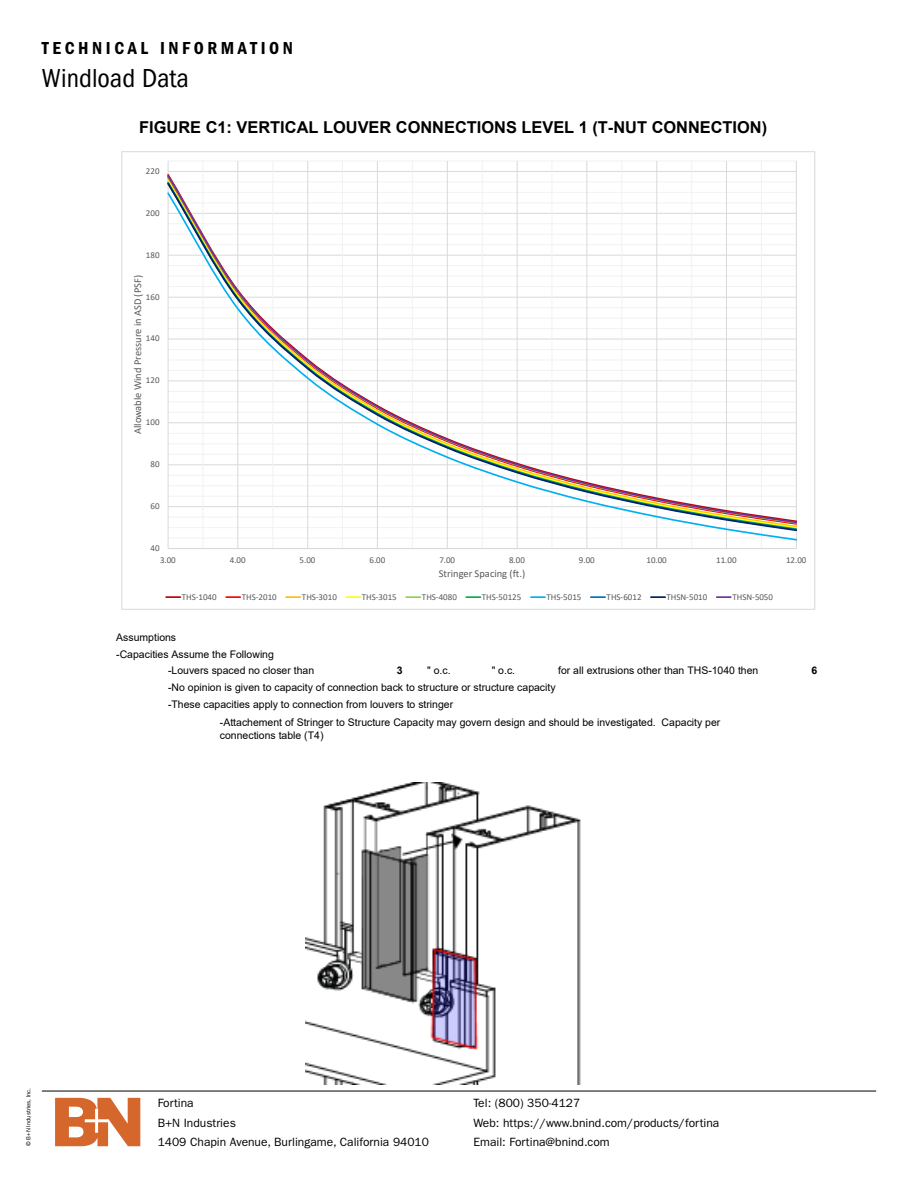
<style>
.page{position:relative;width:918px;height:1188px;background:#fff}
.page>*{position:absolute;margin:0;border:0;box-sizing:border-box;transform-origin:0 0}
.t1{font:condensed 27px "ITC Franklin Gothic Std";color:#000}
.t2{font:18px "ITC Franklin Gothic Std Dm Cd";letter-spacing:.2em;color:#000}
.t3{font:700 16.35px "Arial";color:#000}
.t4{font:12px/19.5px "ITC Franklin Gothic Std";color:#000}
.t5{font:10.5px/16.6px "Arial";color:#000}
.t6{font:10.5px "Calibri";letter-spacing:-.005em;color:#595959}
.t7{font:700 10.5px "Arial";color:#000}
.t8{font:9px "Calibri";color:#595959}
.t9{font:6px "ITC Franklin Gothic Std";color:#000}
</style>
<div class="page">
<hr style="left:42px;top:1091px;width:834px;height:1px;background:#000">
<svg style="left:55px;top:1098px;width:85px;height:48px"></svg>
<hr style="left:168px;top:161px;width:628px;height:1px;background:#f2f2f2">
<hr style="left:168px;top:171px;width:628px;height:1px;background:#d9d9d9">
<hr style="left:203px;top:161px;width:1px;height:388px;background:#f2f2f2">
<hr style="left:272px;top:161px;width:1px;height:388px;background:#f2f2f2">
<hr style="left:342px;top:161px;width:1px;height:388px;background:#f2f2f2">
<hr style="left:412px;top:161px;width:1px;height:388px;background:#f2f2f2">
<hr style="left:482px;top:161px;width:1px;height:388px;background:#f2f2f2">
<hr style="left:552px;top:161px;width:1px;height:388px;background:#f2f2f2">
<hr style="left:622px;top:161px;width:1px;height:388px;background:#f2f2f2">
<hr style="left:691px;top:161px;width:1px;height:388px;background:#f2f2f2">
<hr style="left:761px;top:161px;width:1px;height:388px;background:#f2f2f2">
<hr style="left:168px;top:161px;width:1px;height:388px;background:#d9d9d9">
<hr style="left:238px;top:161px;width:1px;height:388px;background:#d9d9d9">
<hr style="left:307px;top:161px;width:1px;height:388px;background:#d9d9d9">
<hr style="left:377px;top:161px;width:1px;height:388px;background:#d9d9d9">
<hr style="left:447px;top:161px;width:1px;height:388px;background:#d9d9d9">
<hr style="left:517px;top:161px;width:1px;height:388px;background:#d9d9d9">
<hr style="left:587px;top:161px;width:1px;height:388px;background:#d9d9d9">
<hr style="left:656px;top:161px;width:1px;height:388px;background:#d9d9d9">
<hr style="left:726px;top:161px;width:1px;height:388px;background:#d9d9d9">
<hr style="left:796px;top:161px;width:1px;height:388px;background:#d9d9d9">
<hr style="left:168px;top:548px;width:628px;height:1px;background:#d9d9d9">
<svg style="left:168px;top:524px;width:629px;height:8px"></svg>
<svg style="left:168px;top:174px;width:629px;height:350px"></svg>
<svg style="left:166px;top:596px;width:14px;height:2px"></svg>
<svg style="left:226px;top:596px;width:14px;height:2px"></svg>
<svg style="left:286px;top:596px;width:14px;height:2px"></svg>
<svg style="left:346px;top:596px;width:15px;height:2px"></svg>
<svg style="left:406px;top:596px;width:14px;height:2px"></svg>
<svg style="left:466px;top:596px;width:15px;height:2px"></svg>
<svg style="left:531px;top:596px;width:14px;height:2px"></svg>
<svg style="left:591px;top:596px;width:14px;height:2px"></svg>
<svg style="left:651px;top:596px;width:14px;height:2px"></svg>
<svg style="left:717px;top:596px;width:14px;height:2px"></svg>
<img style="left:306px;top:783px;width:275px;height:302px">
<h2 class="t2" style="left:42px;top:38px;width:253px">TECHNICAL INFORMATION</h2>
<h1 class="t1" style="left:42px;top:62px;width:149px">Windload Data</h1>
<h3 class="t3" style="left:139px;top:116px;width:630px">FIGURE C1: VERTICAL LOUVER CONNECTIONS LEVEL 1 (T-NUT CONNECTION)</h3>
<p class="t8" style="left:146px;top:165px;width:15px">220</p>
<p class="t8" style="left:146px;top:206px;width:15px">200</p>
<p class="t8" style="left:146px;top:248px;width:15px">180</p>
<p class="t6" style="left:130px;top:434px;width:160px;rotate:-90deg">Allowable Wind Pressure in ASD (PSF)</p>
<p class="t8" style="left:146px;top:290px;width:15px">160</p>
<p class="t8" style="left:146px;top:332px;width:15px">140</p>
<p class="t8" style="left:146px;top:374px;width:15px">120</p>
<p class="t8" style="left:146px;top:416px;width:15px">100</p>
<p class="t8" style="left:151px;top:458px;width:11px">80</p>
<p class="t8" style="left:151px;top:500px;width:11px">60</p>
<p class="t8" style="left:151px;top:542px;width:11px">40</p>
<p class="t8" style="left:160px;top:553px;width:17px">3.00</p>
<p class="t8" style="left:230px;top:553px;width:17px">4.00</p>
<p class="t8" style="left:300px;top:553px;width:17px">5.00</p>
<p class="t8" style="left:369px;top:553px;width:17px">6.00</p>
<p class="t8" style="left:439px;top:553px;width:17px">7.00</p>
<p class="t8" style="left:509px;top:553px;width:17px">8.00</p>
<p class="t8" style="left:579px;top:553px;width:17px">9.00</p>
<p class="t8" style="left:646px;top:553px;width:22px">10.00</p>
<p class="t8" style="left:716px;top:553px;width:22px">11.00</p>
<p class="t8" style="left:786px;top:553px;width:22px">12.00</p>
<p class="t6" style="left:439px;top:567px;width:88px">Stringer Spacing (ft.)</p>
<p class="t8" style="left:182px;top:590px;width:36px">THS-1040</p>
<p class="t8" style="left:242px;top:590px;width:36px">THS-2010</p>
<p class="t8" style="left:302px;top:590px;width:36px">THS-3010</p>
<p class="t8" style="left:362px;top:590px;width:36px">THS-3015</p>
<p class="t8" style="left:422px;top:590px;width:36px">THS-4080</p>
<p class="t8" style="left:482px;top:590px;width:41px">THS-50125</p>
<p class="t8" style="left:547px;top:590px;width:36px">THS-5015</p>
<p class="t8" style="left:607px;top:590px;width:36px">THS-6012</p>
<p class="t8" style="left:667px;top:590px;width:42px">THSN-5010</p>
<p class="t8" style="left:732px;top:590px;width:42px">THSN-5050</p>
<p class="t5" style="left:116px;top:629px;width:61px">Assumptions</p>
<p class="t5" style="left:116px;top:646px;width:159px">-Capacities Assume the Following</p>
<p class="t5" style="left:168px;top:662px;width:148px">-Louvers spaced no closer than</p>
<p class="t7" style="left:397px;top:663px;width:7px">3</p>
<p class="t5" style="left:427px;top:662px;width:25px">" o.c.</p>
<p class="t5" style="left:492px;top:662px;width:25px">" o.c.</p>
<p class="t7" style="left:811px;top:663px;width:7px">6</p>
<p class="t5" style="left:168px;top:679px;width:389px">-No opinion is given to capacity of connection back to structure or structure capacity -These capacities apply to connection from louvers to stringer</p>
<p class="t5" style="left:558px;top:662px;width:202px">for all extrusions other than THS-1040 then</p>
<p class="t5" style="left:220px;top:716px;width:502px;line-height:12.6px">-Attachement of Stringer to Structure Capacity may govern design and should be investigated. Capacity per connections table (T4)</p>
<p class="t9" style="left:25px;top:1146px;width:60px;rotate:-90deg">© B+N Industries, Inc.</p>
<p class="t4" style="left:158px;top:1094px;width:273px">Fortina<br>B+N Industries<br>1409 Chapin Avenue, Burlingame, California 94010</p>
<p class="t4" style="left:474px;top:1094px;width:247px">Tel: (800) 350-4127<br>Web: https://www.bnind.com/products/fortina</p>
<p class="t5" style="left:168px;top:1113px;width:43px">Project:<br>Address:</p>
<p class="t5" style="left:634px;top:1114px;width:36px">Pg. No:</p>
<p class="t5" style="left:272px;top:1130px;width:75px">Anywhere, USA</p>
<p class="t4" style="left:474px;top:1133px;width:138px">Email: Fortina@bnind.com</p>
</div>
